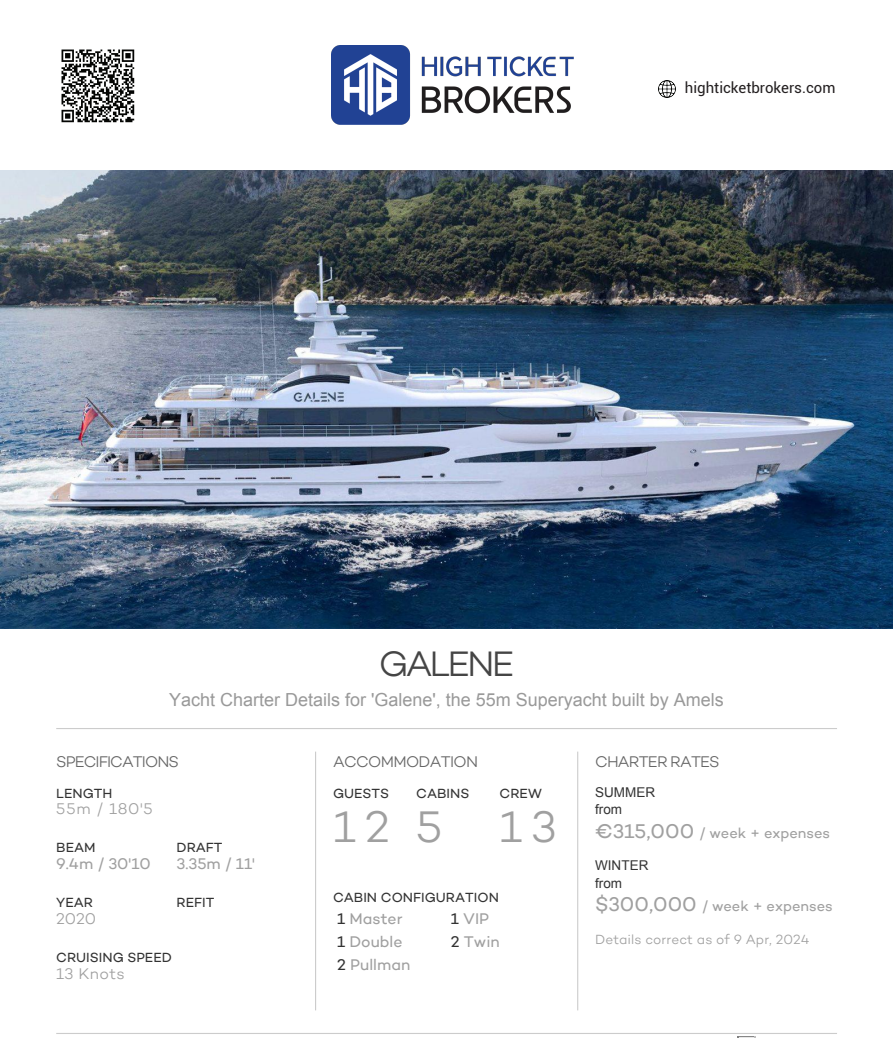
<style>
.page{position:relative;width:893px;height:1038px;background:#fff}
.page>*{position:absolute;margin:0;border:0;box-sizing:border-box;transform-origin:0 0}
.t1{font:300 45px "Campton";color:#a0a0a0}
.t2{font:300 36px "Campton";letter-spacing:-.085em;color:#454545}
.t3{font:18px "Arial";color:#999}
.t4{font:15.75px "Campton";color:#a0a0a0}
.t5{font:300 15.75px "Campton";letter-spacing:-.05em;color:#666}
.t6{font:300 15.75px "Campton";letter-spacing:.02em;color:#a0a0a0}
.t7{font:15px "Roboto";color:#231f20}
.t8{font:14.7px "Campton";color:#a0a0a0}
.t9{font:13.5px "Campton";color:#333}
.t10{font:300 13.5px "Campton";letter-spacing:.005em;color:#a0a0a0}
.t11{font:13.5px/17.1px "Arial";color:#333}
.s1{color:#333}
.s2{font-size:20.25px}
</style>
<div class="page">
<img style="left:0;top:170px;width:893px;height:459px">
<svg style="left:56px;top:728px;width:781px;height:1px"></svg>
<svg style="left:315px;top:752px;width:1px;height:258px"></svg>
<svg style="left:577px;top:752px;width:1px;height:258px"></svg>
<svg style="left:56px;top:1033px;width:781px;height:5px"></svg>
<img style="left:331px;top:45px;width:242px;height:79px">
<img style="left:659px;top:80px;width:17px;height:18px">
<img style="left:61px;top:49px;width:74px;height:74px">
<p class="t7" style="left:685px;top:78px;width:152px">highticketbrokers.com</p>
<h2 class="t2" style="left:379px;top:641px;width:137px">GALENE</h2>
<h3 class="t3" style="left:169px;top:688px;width:556px">Yacht Charter Details for 'Galene', the 55m Superyacht built by Amels</h3>
<p class="t5" style="left:56px;top:751px;width:124px">SPECIFICATIONS</p>
<p class="t9" style="left:56px;top:784px;width:58px">LENGTH</p>
<p class="t6" style="left:56px;top:799px;width:98px">55m / 180'5</p>
<p class="t9" style="left:56px;top:839px;width:41px">BEAM</p>
<p class="t9" style="left:177px;top:839px;width:47px">DRAFT</p>
<p class="t4" style="left:56px;top:854px;width:96px">9.4m / 30'10</p>
<p class="t4" style="left:177px;top:854px;width:80px">3.35m / 11'</p>
<p class="t9" style="left:56px;top:894px;width:38px">YEAR</p>
<p class="t9" style="left:177px;top:894px;width:39px">REFIT</p>
<p class="t6" style="left:56px;top:909px;width:41px">2020</p>
<p class="t9" style="left:56px;top:949px;width:117px">CRUISING SPEED</p>
<p class="t6" style="left:56px;top:964px;width:70px">13 Knots</p>
<p class="t5" style="left:333px;top:751px;width:147px">ACCOMMODATION</p>
<p class="t9" style="left:333px;top:784px;width:58px">GUESTS</p>
<p class="t9" style="left:416px;top:784px;width:55px">CABINS</p>
<p class="t9" style="left:500px;top:784px;width:44px">CREW</p>
<h1 class="t1" style="left:333px;top:799px;width:111px">12 5</h1>
<h1 class="t1" style="left:500px;top:799px;width:58px">13</h1>
<p class="t9" style="left:333px;top:889px;width:167px">CABIN CONFIGURATION</p>
<p class="t4" style="left:337px;top:909px;width:67px"><span class="s1">1</span> Master</p>
<p class="t4" style="left:451px;top:909px;width:40px"><span class="s1">1</span> VIP</p>
<p class="t4" style="left:337px;top:932px;width:67px"><span class="s1">1</span> Double</p>
<p class="t4" style="left:451px;top:932px;width:50px"><span class="s1">2</span> Twin</p>
<p class="t4" style="left:337px;top:955px;width:75px"><span class="s1">2</span> Pullman</p>
<p class="t5" style="left:595px;top:751px;width:126px">CHARTER RATES</p>
<p class="t11" style="left:595px;top:784px;width:61px">SUMMER from</p>
<p class="t8" style="left:595px;top:824px;width:237px"><span class="s2">€315,000</span> / week + expenses</p>
<p class="t11" style="left:595px;top:857px;width:55px">WINTER from</p>
<p class="t8" style="left:595px;top:897px;width:239px"><span class="s2">$300,000</span> / week + expenses</p>
<p class="t10" style="left:595px;top:931px;width:216px">Details correct as of 9 Apr, 2024</p>
</div>
